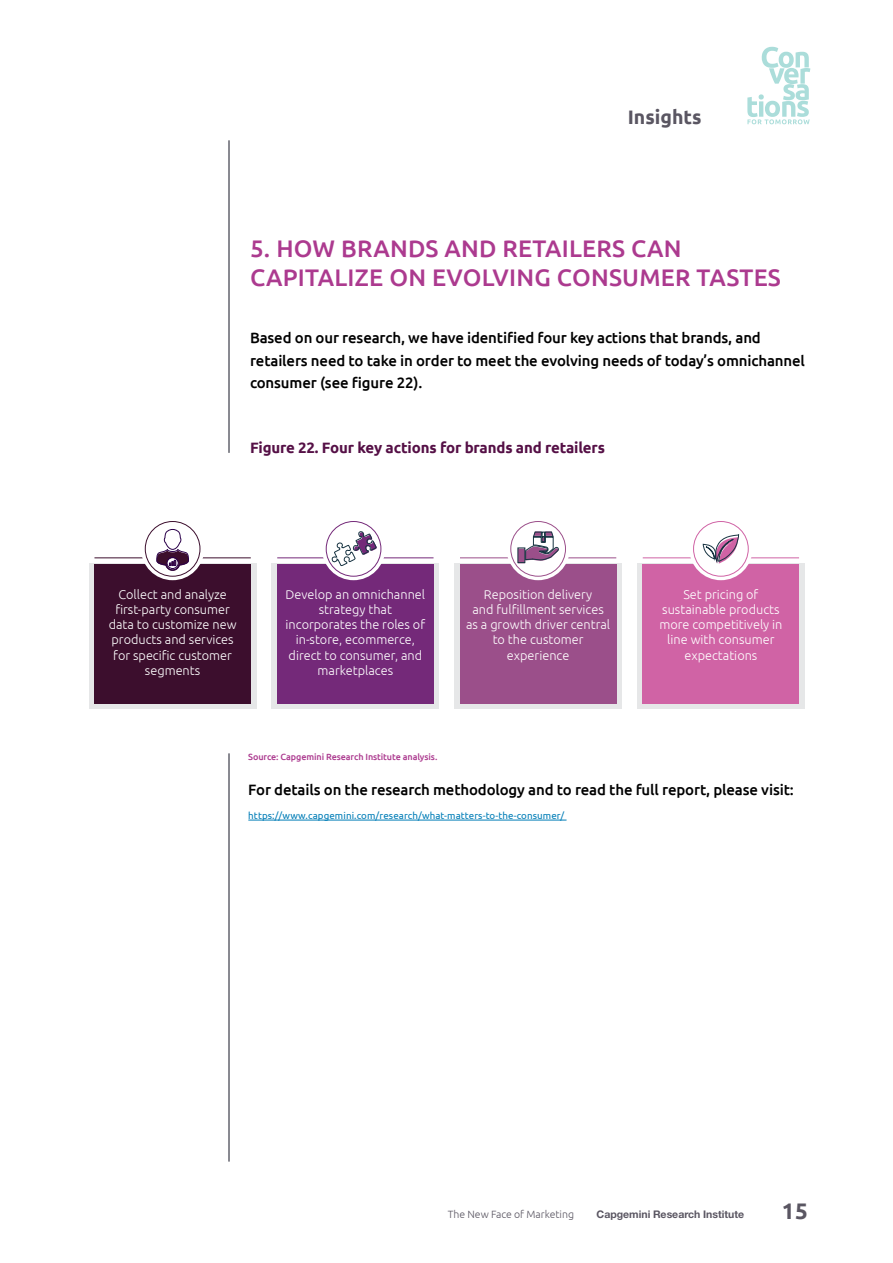
<style>
.page{position:relative;width:893px;height:1263px;background:#fff}
.page>*{position:absolute;margin:0;border:0;box-sizing:border-box;transform-origin:0 0}
.t1{font:500 24px/28.8px "Ubuntu";letter-spacing:.01em;color:#ac3a8f}
.t2{font:700 22.5px "Ubuntu";color:#5a5662}
.t3{font:700 19.5px "Ubuntu";color:#5a5662}
.t4{font:500 15px/22.5px "Ubuntu";letter-spacing:-.01em;color:#000}
.t5{font:700 15px "Ubuntu";letter-spacing:-.01em;color:#551046}
.t6{font:300 12.75px/15.3px "Ubuntu";color:#fff;text-align:center}
.t7{font:700 10.5px "Helvetica Neue LT Std";color:#5a5662}
.t8{font:300 10.5px "Ubuntu";color:#5a5662}
.t9{font:9.75px "Ubuntu";letter-spacing:.01em;color:#007db7}
.t10{font:500 9px "Ubuntu";letter-spacing:-.01em;color:#ac3a8f}
</style>
<div class="page">
<hr style="left:229px;top:753px;width:1px;height:408px;background:#151625">
<hr style="left:229px;top:140px;width:1px;height:313px;background:#151625">
<div style="left:89px;top:564px;width:167px;height:145px;background:#e6e7e8"></div>
<div style="left:94px;top:564px;width:157px;height:139px;background:#3c0e2d"></div>
<div style="left:272px;top:564px;width:167px;height:145px;background:#e6e7e8"></div>
<div style="left:277px;top:564px;width:157px;height:139px;background:#742979"></div>
<div style="left:454px;top:564px;width:168px;height:145px;background:#e6e7e8"></div>
<div style="left:460px;top:564px;width:156px;height:139px;background:#9b4f8a"></div>
<div style="left:637px;top:564px;width:167px;height:145px;background:#e6e7e8"></div>
<div style="left:643px;top:564px;width:156px;height:139px;background:#d063a5"></div>
<hr style="left:94px;top:558px;width:157px;height:1px;background:#3c0e2d">
<hr style="left:277px;top:558px;width:157px;height:1px;background:#742979">
<hr style="left:460px;top:558px;width:156px;height:1px;background:#9b4f8a">
<hr style="left:643px;top:558px;width:156px;height:1px;background:#d063a5">
<svg style="left:507px;top:517px;width:63px;height:63px"></svg>
<div style="left:511px;top:521px;width:54px;height:55px;background:#fff;border-radius:50%"></div>
<div style="left:511px;top:521px;width:55px;height:55px;border:1px solid #9b4f8a;border-radius:50%"></div>
<div style="left:689px;top:517px;width:63px;height:63px;background:#fff;border-radius:50%"></div>
<div style="left:693px;top:521px;width:55px;height:55px;border:1px solid #d063a5;border-radius:50%"></div>
<svg style="left:322px;top:517px;width:63px;height:63px"></svg>
<div style="left:326px;top:521px;width:55px;height:55px;background:#fff;border-radius:50%"></div>
<div style="left:326px;top:521px;width:55px;height:55px;border:1px solid #742979;border-radius:50%"></div>
<svg style="left:141px;top:517px;width:63px;height:63px"></svg>
<div style="left:145px;top:521px;width:55px;height:55px;background:#fff;border-radius:50%"></div>
<div style="left:145px;top:521px;width:55px;height:55px;border:1px solid #3c0e2d;border-radius:50%"></div>
<svg style="left:517px;top:531px;width:42px;height:32px"></svg>
<svg style="left:703px;top:534px;width:36px;height:29px"></svg>
<svg style="left:156px;top:529px;width:33px;height:42px"></svg>
<svg style="left:331px;top:531px;width:46px;height:36px"></svg>
<hr style="left:248px;top:820px;width:319px;height:1px;background:#007db7">
<svg style="left:747px;top:47px;width:63px;height:77px"></svg>
<h3 class="t3" style="left:628px;top:106px;width:75px">Insights</h3>
<h1 class="t1" style="left:250px;top:233px;width:532px">5. HOW BRANDS AND RETAILERS CAN<br>CAPITALIZE ON EVOLVING CONSUMER TASTES</h1>
<p class="t4" style="left:250px;top:326px;width:556px">Based on our research, we have identified four key actions that brands, and retailers need to take in order to meet the evolving needs of today’s omnichannel consumer (see figure 22).</p>
<p class="t5" style="left:250px;top:438px;width:356px">Figure 22. Four key actions for brands and retailers</p>
<p class="t6" style="left:109px;top:586px;width:129px">Collect and analyze first-party consumer data to customize new products and services for specific customer segments</p>
<p class="t6" style="left:286px;top:586px;width:141px">Develop an omnichannel strategy that incorporates the roles of in-store, ecommerce, direct to consumer, and marketplaces</p>
<p class="t6" style="left:466px;top:586px;width:145px">Reposition delivery<br>and fulfillment services as a growth driver central to the customer experience</p>
<p class="t6" style="left:659px;top:586px;width:125px">Set pricing of sustainable products more competitively in line with consumer expectations</p>
<p class="t10" style="left:248px;top:751px;width:191px">Source: Capgemini Research Institute analysis.</p>
<p class="t4" style="left:248px;top:778px;width:547px">For details on the research methodology and to read the full report, please visit:</p>
<p class="t9" style="left:248px;top:809px;width:317px">https://www.capgemini.com/research/what-matters-to-the-consumer/</p>
<p class="t8" style="left:448px;top:1208px;width:128px">The New Face of Marketing</p>
<p class="t7" style="left:597px;top:1207px;width:149px">Capgemini Research Institute</p>
<h2 class="t2" style="left:782px;top:1197px;width:28px">15</h2>
</div>
